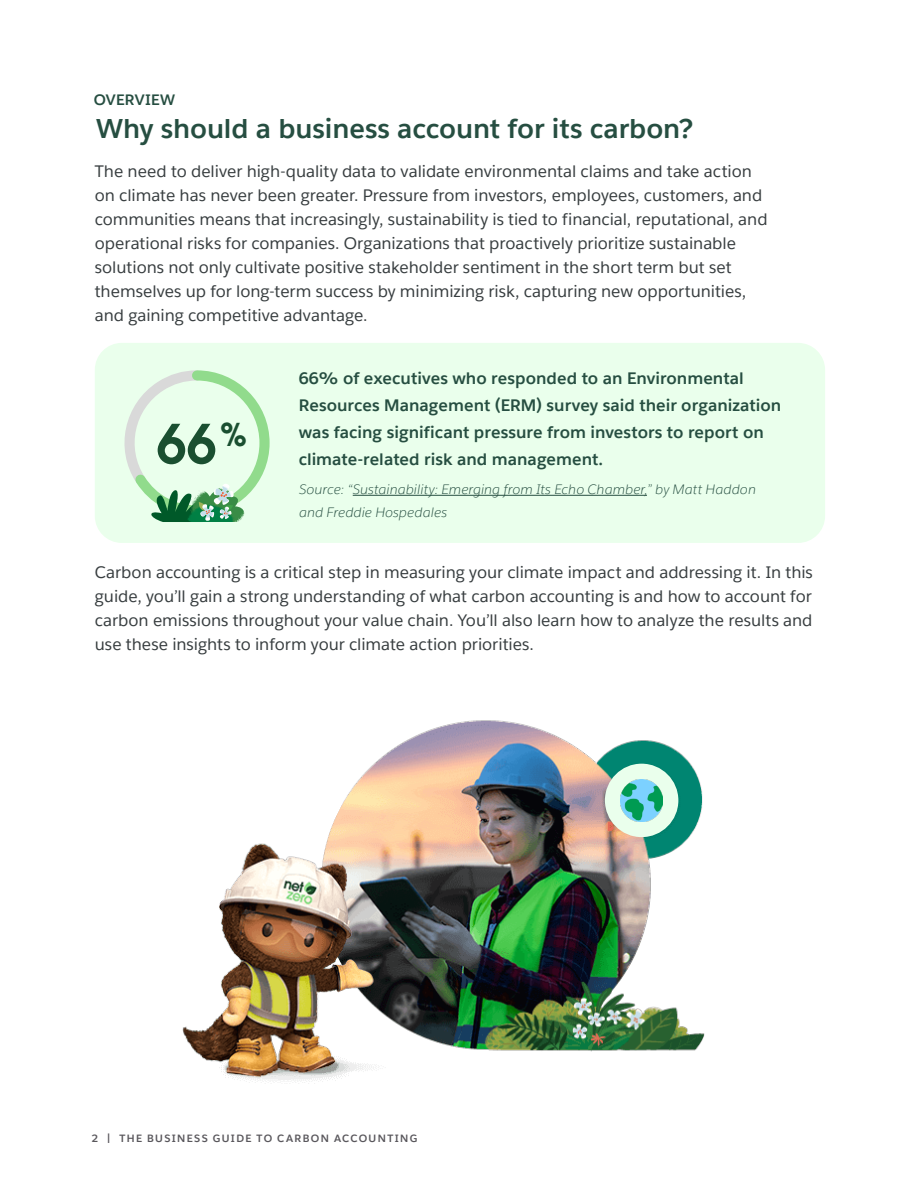
<style>
.page{position:relative;width:918px;height:1188px;background:#fff}
.page>*{position:absolute;margin:0;border:0;box-sizing:border-box;transform-origin:0 0}
.t1{font:600 53.7px "ITC Avant Garde Std";color:#1a4f30}
.t2{font:700 27px "Salesforce Sans";letter-spacing:-.005em;color:#264e41}
.t3{font:16.5px/24px "Salesforce Sans";letter-spacing:-.005em;color:#373d3f}
.t4{font:700 16.5px/27px "Salesforce Sans";color:#264e41}
.t5{font:700 15px "Salesforce Sans";letter-spacing:.02em;color:#264e41}
.t6{font:italic 300 13.5px/22.5px "Salesforce Sans";letter-spacing:.01em;color:#264e41}
.t7{font:700 10.5px "Salesforce Sans";letter-spacing:.13em;color:#59575c}
</style>
<div class="page">
<div style="left:95px;top:343px;width:730px;height:200px;background:#eaffec;border-radius:27px"></div>
<hr style="left:353px;top:495px;width:294px;height:1px;background:#264e41">
<img style="left:182px;top:720px;width:523px;height:364px">
<div style="left:605px;top:764px;width:73px;height:73px;background:#eaffec;border-radius:50%"></div>
<img style="left:621px;top:779px;width:42px;height:42px">
<svg style="left:124px;top:370px;width:146px;height:152px"></svg>
<p class="t5" style="left:94px;top:90px;width:83px">OVERVIEW</p>
<h2 class="t2" style="left:96px;top:111px;width:599px">Why should a business account for its carbon?</h2>
<p class="t3" style="left:95px;top:159px;width:674px">The need to deliver high-quality data to validate environmental claims and take action on climate has never been greater. Pressure from investors, employees, customers, and communities means that increasingly, sustainability is tied to financial, reputational, and operational risks for companies. Organizations that proactively prioritize sustainable solutions not only cultivate positive stakeholder sentiment in the short term but set themselves up for long-term success by minimizing risk, capturing new opportunities, and gaining competitive advantage.</p>
<h1 class="t1" style="left:156px;top:409px;width:92px">66<sup>%</sup></h1>
<p class="t4" style="left:299px;top:365px;width:484px">66% of executives who responded to an Environmental Resources Management (ERM) survey said their organization was facing significant pressure from investors to report on climate-related risk and management.</p>
<p class="t6" style="left:299px;top:478px;width:458px">Source: “Sustainability: Emerging from Its Echo Chamber,” by Matt Haddon and Freddie Hospedales</p>
<p class="t3" style="left:95px;top:560px;width:720px;text-align:justify">Carbon accounting is a critical step in measuring your climate impact and addressing it. In this guide, you’ll gain a strong understanding of what carbon accounting is and how to account for carbon emissions throughout your value chain. You’ll also learn how to analyze the results and use these insights to inform your climate action priorities.</p>
<p class="t7" style="left:92px;top:1131px;width:327px">2 | THE BUSINESS GUIDE TO CARBON ACCOUNTING</p>
</div>
